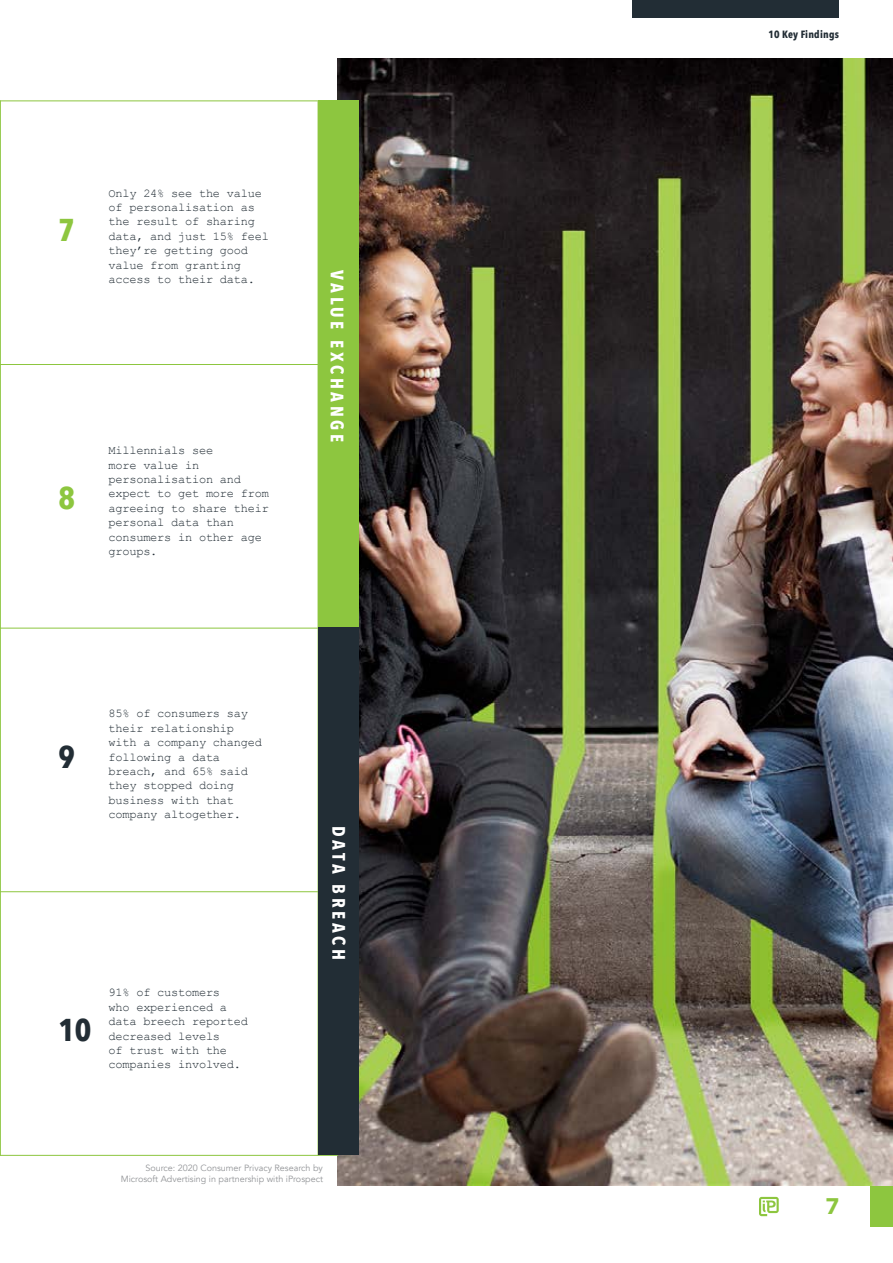
<style>
.page{position:relative;width:893px;height:1263px;background:#fff}
.page>*{position:absolute;margin:0;border:0;box-sizing:border-box;transform-origin:0 0}
.t1{font:700 31.5px "Avenir Next Condensed";color:#222d35}
.t2{font:700 31.5px "Avenir Next Condensed";color:#8dc63f}
.t3{font:900 22.5px "Avenir";color:#8dc63f}
.t4{font:700 18px "Avenir Next Condensed";letter-spacing:.2em;color:#fff}
.t5{font:12px/14.4px "Courier New";letter-spacing:-.02em;color:#222d35}
.t6{font:700 10.5px "Avenir Next Condensed";letter-spacing:.02em;color:#222d35}
.t7{font:9px/10.8px "Avenir";color:#939598;text-align:right}
</style>
<div class="page">
<svg style="left:759px;top:1197px;width:20px;height:19px"></svg>
<div style="left:633px;top:0;width:206px;height:18px;background:#222d35"></div>
<div style="left:871px;top:1186px;width:22px;height:40px;background:#8dc63f"></div>
<img style="left:338px;top:59px;width:555px;height:1127px">
<hr style="left:0;top:364px;width:338px;height:1px;background:#8dc63f">
<hr style="left:0;top:628px;width:338px;height:1px;background:#8dc63f">
<hr style="left:0;top:891px;width:338px;height:1px;background:#8dc63f">
<hr style="left:0;top:1155px;width:338px;height:1px;background:#8dc63f">
<hr style="left:0;top:101px;width:338px;height:1px;background:#8dc63f">
<div style="left:318px;top:100px;width:40px;height:528px;background:#8dc63f"></div>
<div style="left:318px;top:628px;width:40px;height:527px;background:#222d35"></div>
<hr style="left:0;top:101px;width:1px;height:1055px;background:#8dc63f">
<h1 class="t2" style="left:58px;top:211px;width:18px">7</h1>
<p class="t5" style="left:109px;top:185px;width:162px">Only 24% see the value of personalisation as the result of sharing data, and just 15% feel they’re getting good value from granting access to their data.</p>
<h1 class="t2" style="left:58px;top:478px;width:18px">8</h1>
<p class="t5" style="left:109px;top:443px;width:162px">Millennials see<br>more value in personalisation and expect to get more from agreeing to share their personal data than consumers in other age groups.</p>
<h3 class="t4" style="left:348px;top:270px;width:173px;rotate:90deg">VALUE EXCHANGE</h3>
<h1 class="t1" style="left:58px;top:738px;width:18px">9</h1>
<p class="t5" style="left:109px;top:706px;width:155px">85% of consumers say their relationship with a company changed following a data breach, and 65% said they stopped doing business with that company altogether.</p>
<h1 class="t1" style="left:58px;top:1010px;width:35px">10</h1>
<p class="t5" style="left:109px;top:985px;width:141px">91% of customers<br>who experienced a data breech reported decreased levels<br>of trust with the companies involved.</p>
<h3 class="t4" style="left:350px;top:826px;width:135px;rotate:90deg">DATA BREACH</h3>
<p class="t7" style="left:121px;top:1163px;width:204px">Source: 2020 Consumer Privacy Research by<br>Microsoft Advertising in partnership with iProspect</p>
<p class="t6" style="left:768px;top:28px;width:72px">10 Key Findings</p>
<h2 class="t3" style="left:826px;top:1186px;width:15px">7</h2>
</div>
